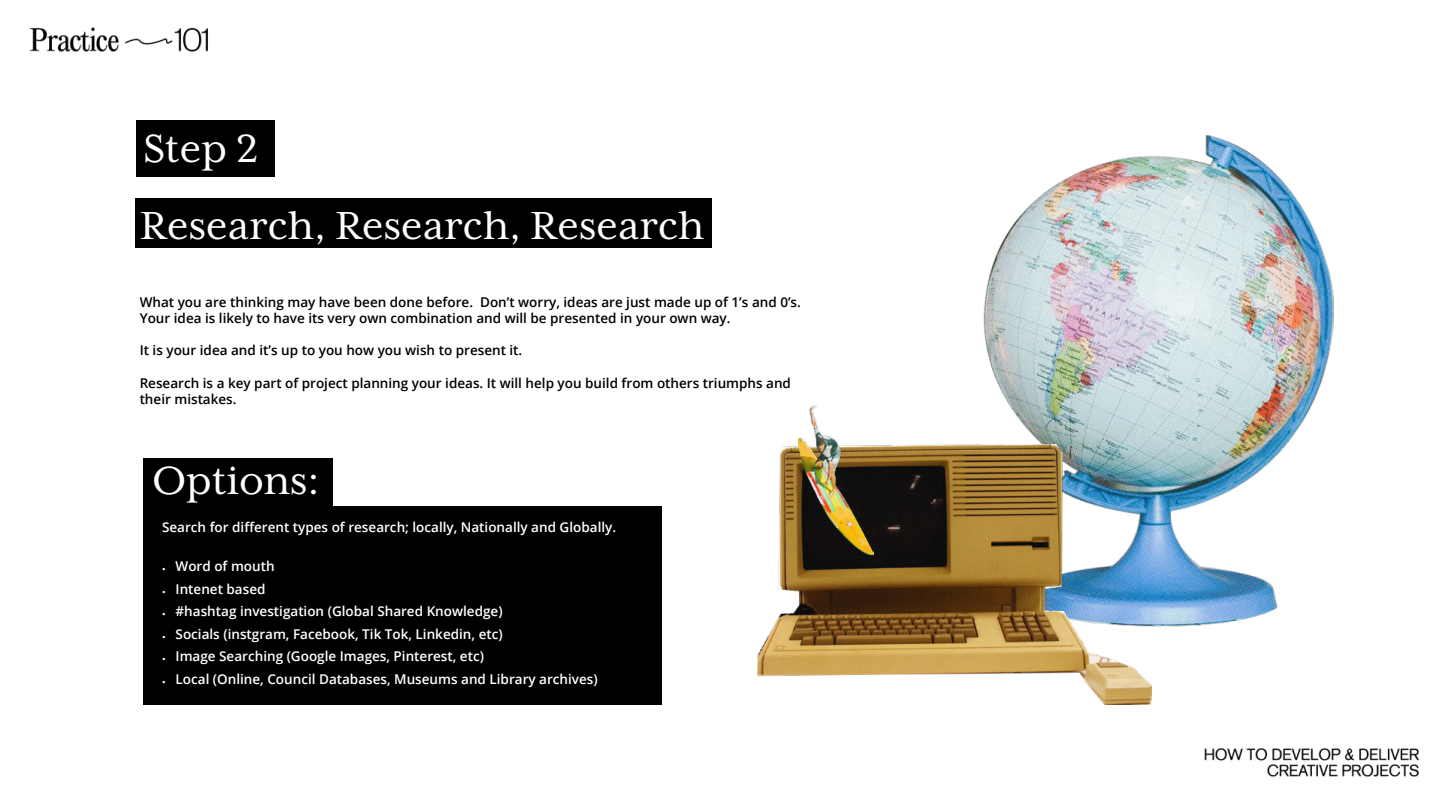
<style>
.page{position:relative;width:1440px;height:810px;background:#fff}
.page>*{position:absolute;margin:0;border:0;box-sizing:border-box;transform-origin:0 0}
.t1{font:45px "Mrs Eaves XL Serif OT";color:#fff}
.t2{font:600 13.5px/16.2px "Open Sans";color:#000}
.t3{font:600 13.5px "Open Sans";color:#fff}
.s1{font-family:"Minion Pro";font-weight:400;font-size:9px}
</style>
<div class="page">
<img style="left:29px;top:27px;width:179px;height:25px">
<img style="left:1204px;top:748px;width:216px;height:29px">
<div style="left:136px;top:198px;width:576px;height:50px;background:#000"></div>
<img style="left:984px;top:135px;width:350px;height:492px">
<img style="left:758px;top:445px;width:393px;height:260px">
<img style="left:799px;top:405px;width:74px;height:150px">
<div style="left:143px;top:458px;width:190px;height:50px;background:#000"></div>
<div style="left:143px;top:506px;width:519px;height:199px;background:#000"></div>
<div style="left:136px;top:120px;width:138px;height:57px;background:#000"></div>
<h1 class="t1" style="left:143px;top:124px;width:117px">Step 2</h1>
<h1 class="t1" style="left:140px;top:201px;width:566px">Research, Research, Research</h1>
<p class="t2" style="left:140px;top:293px;width:663px">What you are thinking may have been done before. Don’t worry, ideas are just made up of 1’s and 0’s.<br>Your idea is likely to have its very own combination and will be presented in your own way.</p>
<p class="t2" style="left:140px;top:342px;width:384px">It is your idea and it’s up to you how you wish to present it.</p>
<p class="t2" style="left:140px;top:374px;width:653px">Research is a key part of project planning your ideas. It will help you build from others triumphs and their mistakes.</p>
<h1 class="t1" style="left:153px;top:456px;width:169px">Options:</h1>
<p class="t3" style="left:162px;top:518px;width:456px">Search for different types of research; locally, Nationally and Globally.</p>
<p class="t3" style="left:162px;top:557px;width:114px"><span class="s1">•</span> Word of mouth</p>
<p class="t3" style="left:162px;top:579px;width:105px"><span class="s1">•</span> Intenet based</p>
<p class="t3" style="left:162px;top:602px;width:342px"><span class="s1">•</span> #hashtag investigation (Global Shared Knowledge)</p>
<p class="t3" style="left:162px;top:624px;width:342px"><span class="s1">•</span> Socials (instgram, Facebook, Tik Tok, Linkedin, etc)</p>
<p class="t3" style="left:162px;top:647px;width:323px"><span class="s1">•</span> Image Searching (Google Images, Pinterest, etc)</p>
<p class="t3" style="left:162px;top:669px;width:437px"><span class="s1">•</span> Local (Online, Council Databases, Museums and Library archives)</p>
</div>
